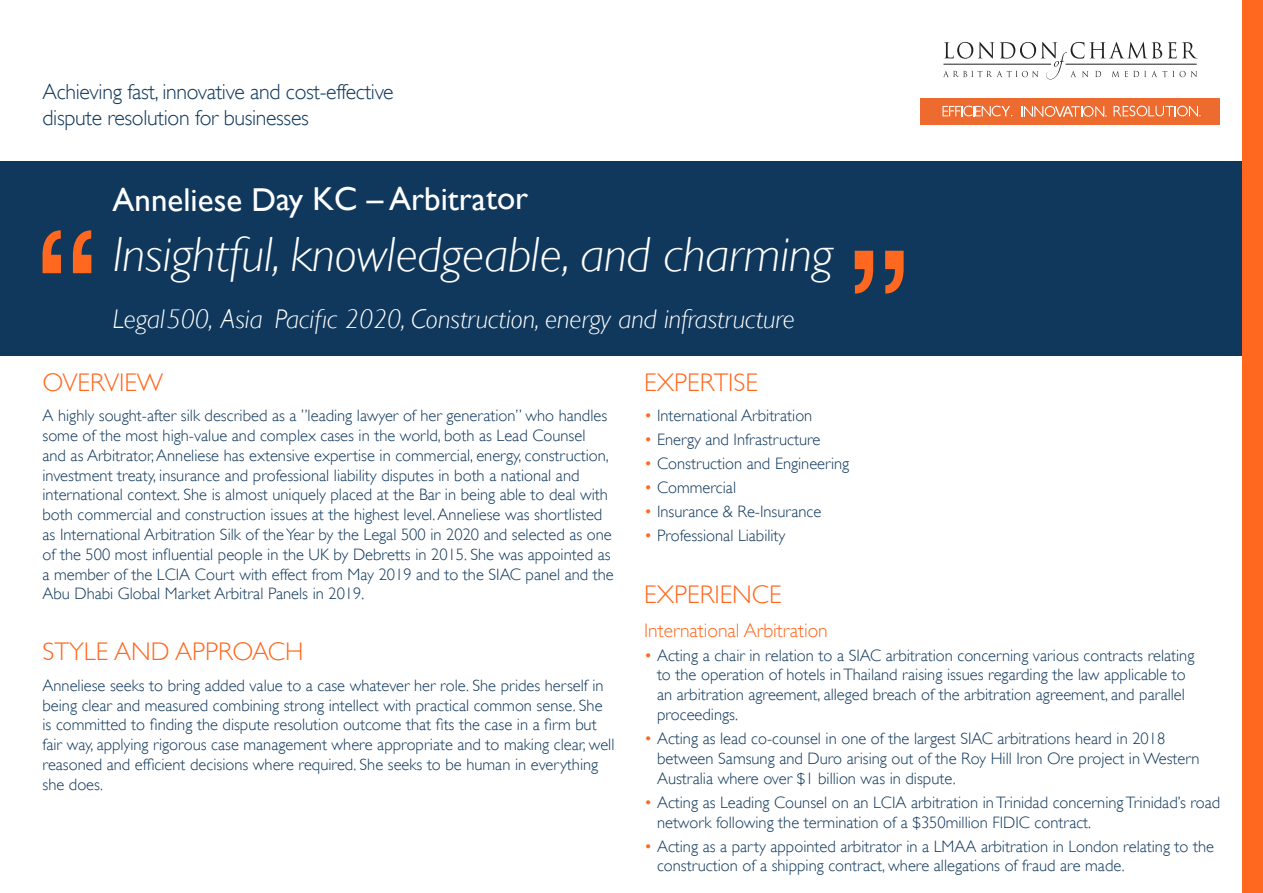
<style>
.page{position:relative;width:1263px;height:893px;background:#fff}
.page>*{position:absolute;margin:0;border:0;box-sizing:border-box;transform-origin:0 0}
.t1{font:italic 300 49.5px "Gill Sans";color:#fff}
.t2{font:33px "Gill Sans";letter-spacing:-.005em;color:#fff}
.t3{font:italic 300 27px "Gill Sans";color:#fff}
.t4{font:300 25.5px "Gill Sans";color:#ff681e}
.t5{font:300 21.75px/26.1px "Gill Sans";letter-spacing:-.015em;color:#0f385c}
.t6{font:300 19.5px "Gill Sans";color:#ff681e}
.t7{font:300 16.5px/19.8px "Gill Sans";color:#0f385c}
.s1{color:#ff681e}
</style>
<div class="page">
<div style="left:921px;top:98px;width:299px;height:27px;background:#ed6b2e"></div>
<svg style="left:943px;top:42px;width:254px;height:37px"></svg>
<svg style="left:1113px;top:106px;width:87px;height:10px"></svg>
<svg style="left:942px;top:106px;width:70px;height:10px"></svg>
<svg style="left:1021px;top:106px;width:85px;height:11px"></svg>
<div style="left:0;top:162px;width:1263px;height:194px;background:#0f385c"></div>
<div style="left:1242px;top:0;width:21px;height:893px;background:#ff681e"></div>
<svg style="left:43px;top:230px;width:48px;height:43px"></svg>
<svg style="left:855px;top:251px;width:48px;height:43px"></svg>
<h3 class="t5" style="left:43px;top:79px;width:353px">Achieving fast, innovative and cost-effective dispute resolution for businesses</h3>
<h2 class="t2" style="left:113px;top:180px;width:417px">Anneliese Day KC – Arbitrator</h2>
<h1 class="t1" style="left:113px;top:227px;width:722px">Insightful, knowledgeable, and charming</h1>
<h3 class="t3" style="left:113px;top:304px;width:684px">Legal 500, Asia Pacific 2020, Construction, energy and infrastructure</h3>
<h3 class="t4" style="left:43px;top:368px;width:122px">OVERVIEW</h3>
<p class="t7" style="left:43px;top:406px;width:573px">A highly sought-after silk described as a ”leading lawyer of her generation” who handles some of the most high-value and complex cases in the world, both as Lead Counsel<br>and as Arbitrator, Anneliese has extensive expertise in commercial, energy, construction, investment treaty, insurance and professional liability disputes in both a national and international context. She is almost uniquely placed at the Bar in being able to deal with both commercial and construction issues at the highest level. Anneliese was shortlisted as International Arbitration Silk of the Year by the Legal 500 in 2020 and selected as one of the 500 most influential people in the UK by Debretts in 2015. She was appointed as a member of the LCIA Court with effect from May 2019 and to the SIAC panel and the Abu Dhabi Global Market Arbitral Panels in 2019.</p>
<h3 class="t4" style="left:43px;top:637px;width:262px">STYLE AND APPROACH</h3>
<p class="t7" style="left:43px;top:675px;width:573px">Anneliese seeks to bring added value to a case whatever her role. She prides herself in being clear and measured combining strong intellect with practical common sense. She is committed to finding the dispute resolution outcome that fits the case in a firm but fair way, applying rigorous case management where appropriate and to making clear, well reasoned and efficient decisions where required. She seeks to be human in everything she does.</p>
<h3 class="t4" style="left:644px;top:368px;width:115px">EXPERTISE</h3>
<p class="t7" style="left:644px;top:406px;width:170px"><span class="s1">•</span> International Arbitration</p>
<p class="t7" style="left:644px;top:430px;width:178px"><span class="s1">•</span> Energy and Infrastructure</p>
<p class="t7" style="left:644px;top:454px;width:207px"><span class="s1">•</span> Construction and Engineering</p>
<p class="t7" style="left:644px;top:478px;width:93px"><span class="s1">•</span> Commercial</p>
<p class="t7" style="left:644px;top:502px;width:179px"><span class="s1">•</span> Insurance &amp; Re-Insurance</p>
<p class="t7" style="left:644px;top:526px;width:143px"><span class="s1">•</span> Professional Liability</p>
<h3 class="t4" style="left:644px;top:579px;width:139px">EXPERIENCE</h3>
<p class="t6" style="left:644px;top:619px;width:185px">International Arbitration</p>
<p class="t7" style="left:657px;top:645px;width:539px;text-indent:-13px"><span class="s1">•</span> Acting a chair in relation to a SIAC arbitration concerning various contracts relating to the operation of hotels in Thailand raising issues regarding the law applicable to an arbitration agreement, alleged breach of the arbitration agreement, and parallel proceedings.</p>
<p class="t7" style="left:657px;top:729px;width:544px;text-indent:-13px"><span class="s1">•</span> Acting as lead co-counsel in one of the largest SIAC arbitrations heard in 2018 between Samsung and Duro arising out of the Roy Hill Iron Ore project in Western<br>Australia where over $1 billion was in dispute.</p>
<p class="t7" style="left:657px;top:792px;width:565px;text-indent:-13px"><span class="s1">•</span> Acting as Leading Counsel on an LCIA arbitration in Trinidad concerning Trinidad’s road network following the termination of a $350million FIDIC contract.</p>
<p class="t7" style="left:657px;top:836px;width:559px;text-indent:-13px"><span class="s1">•</span> Acting as a party appointed arbitrator in a LMAA arbitration in London relating to the construction of a shipping contract, where allegations of fraud are made.</p>
</div>
